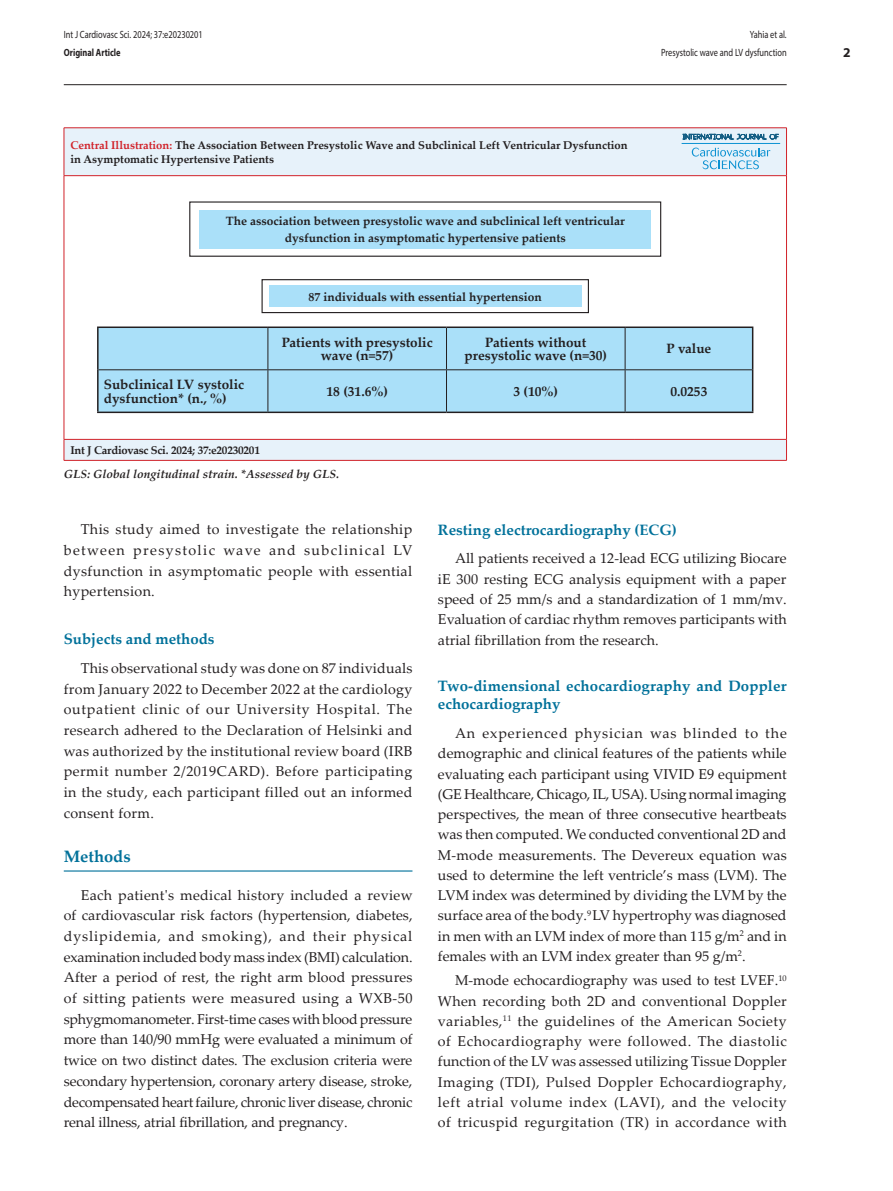
<style>
.page{position:relative;width:893px;height:1191px;background:#fff}
.page>*{position:absolute;margin:0;border:0;box-sizing:border-box;transform-origin:0 0}
._1_-_Titulo-materia{font:700 16.5px "Palatino Linotype";color:#00719a}
._2_-_Sub-titulo{font:700 15px/18px "Palatino Linotype";color:#00719a}
._4_-_Texto-Basico{font:14.25px/20.2px "Palatino Linotype";letter-spacing:.015em;color:#231f20;text-align:justify}
._4_-_Legenda{font:700 13.5px/13.5px "Palatino Linotype";color:#231f20;text-align:center}
.t1{font:700 13.5px "Myriad Pro";color:#231f20}
.t2{font:700 12px/16.2px "Palatino Linotype";color:#231f20;text-align:center}
._7_-_Legenda-figura{font:italic 700 12px "Palatino";color:#231f20}
.TÍTULO_FIGURA_CENTRAL{font:700 11.25px/13.5px "Palatino Linotype";color:#231f20}
.LEGENDA_FIGURA_CENTRAL{font:700 11.25px "Palatino Linotype";letter-spacing:-.02em;color:#231f20}
.t3{font:10.5px "Myriad Pro";color:#231f20;scale:.8 1}
.t4{font:700 10.5px "Myriad Pro";color:#231f20;scale:.8 1}
.s1{color:#d1232a}
</style>
<div class="page">
<hr style="left:64px;top:870px;width:348px;height:1px;background:#00719a">
<svg style="left:65px;top:128px;width:721px;height:332px"></svg>
<hr style="left:786px;top:176px;width:1px;height:263px;background:#d1232a">
<svg style="left:786px;top:440px;width:1px;height:20px"></svg>
<hr style="left:64px;top:176px;width:1px;height:263px;background:#d1232a">
<hr style="left:64px;top:439px;width:570px;height:1px;background:#d1232a">
<svg style="left:64px;top:439px;width:1px;height:21px"></svg>
<hr style="left:634px;top:439px;width:153px;height:1px;background:#d1232a">
<hr style="left:64px;top:460px;width:570px;height:1px;background:#d1232a">
<hr style="left:634px;top:460px;width:153px;height:1px;background:#d1232a">
<hr style="left:64px;top:127px;width:570px;height:1px;background:#d1232a">
<hr style="left:634px;top:127px;width:153px;height:1px;background:#d1232a">
<hr style="left:64px;top:175px;width:570px;height:1px;background:#d1232a">
<hr style="left:634px;top:175px;width:153px;height:1px;background:#d1232a">
<hr style="left:64px;top:128px;width:1px;height:47px;background:#d1232a">
<hr style="left:786px;top:128px;width:1px;height:47px;background:#d1232a">
<svg style="left:683px;top:134px;width:95px;height:5px"></svg>
<hr style="left:682px;top:143px;width:98px;height:1px;background:#0d92d2">
<svg style="left:692px;top:148px;width:78px;height:21px;background:#b7ddf1"></svg>
<div style="left:200px;top:210px;width:451px;height:38px;background:#aae0f9"></div>
<div style="left:189px;top:201px;width:472px;height:56px;border:1px solid #231f20"></div>
<div style="left:269px;top:285px;width:313px;height:22px;background:#aae0f9"></div>
<div style="left:262px;top:279px;width:327px;height:34px;border:1px solid #231f20"></div>
<div style="left:99px;top:328px;width:653px;height:83px;background:#aae0f9"></div>
<hr style="left:97px;top:326px;width:171px;height:2px;background:#231f20">
<hr style="left:97px;top:328px;width:2px;height:42px;background:#231f20">
<hr style="left:268px;top:326px;width:178px;height:2px;background:#231f20">
<hr style="left:446px;top:326px;width:179px;height:2px;background:#231f20">
<hr style="left:625px;top:326px;width:128px;height:2px;background:#231f20">
<hr style="left:752px;top:328px;width:1px;height:42px;background:#231f20">
<hr style="left:97px;top:370px;width:2px;height:41px;background:#231f20">
<hr style="left:752px;top:370px;width:1px;height:41px;background:#231f20">
<hr style="left:97px;top:411px;width:171px;height:2px;background:#231f20">
<hr style="left:268px;top:411px;width:178px;height:2px;background:#231f20">
<hr style="left:446px;top:411px;width:179px;height:2px;background:#231f20">
<hr style="left:625px;top:411px;width:128px;height:2px;background:#231f20">
<hr style="left:268px;top:328px;width:1px;height:41px;background:#231f20">
<hr style="left:446px;top:328px;width:1px;height:41px;background:#231f20">
<hr style="left:625px;top:328px;width:1px;height:41px;background:#231f20">
<hr style="left:99px;top:369px;width:169px;height:1px;background:#231f20">
<hr style="left:268px;top:369px;width:178px;height:1px;background:#231f20">
<hr style="left:268px;top:370px;width:1px;height:41px;background:#231f20">
<hr style="left:446px;top:369px;width:179px;height:1px;background:#231f20">
<hr style="left:446px;top:370px;width:1px;height:41px;background:#231f20">
<hr style="left:625px;top:369px;width:127px;height:1px;background:#231f20">
<hr style="left:625px;top:370px;width:1px;height:41px;background:#231f20">
<hr style="left:64px;top:84px;width:723px;height:1px;background:#231f20">
<p class="t3" style="left:64px;top:28px;width:175px">Int J Cardiovasc Sci. 2024; 37:e20230201</p>
<p class="t3" style="left:750px;top:28px;width:48px">Yahia et al.</p>
<p class="t4" style="left:64px;top:45px;width:73px">Original Article</p>
<p class="t3" style="left:661px;top:46px;width:158px">Presystolic wave and LV dysfunction</p>
<p class="TÍTULO_FIGURA_CENTRAL" style="left:70px;top:138px;width:559px"><span class="s1">Central Illustration:</span> The Association Between Presystolic Wave and Subclinical Left Ventricular Dysfunction in Asymptomatic Hypertensive Patients</p>
<p class="t2" style="left:226px;top:213px;width:400px">The association between presystolic wave and subclinical left ventricular dysfunction in asymptomatic hypertensive patients</p>
<p class="t2" style="left:309px;top:288px;width:235px">87 individuals with essential hypertension</p>
<p class="_4_-_Legenda" style="left:282px;top:335px;width:153px">Patients with presystolic wave (n=57)</p>
<p class="_4_-_Legenda" style="left:464px;top:335px;width:144px">Patients without presystolic wave (n=30)</p>
<p class="_4_-_Legenda" style="left:666px;top:342px;width:46px">P value</p>
<p class="_4_-_Legenda" style="left:104px;top:377px;width:142px;text-align:left">Subclinical LV systolic dysfunction* (n., %)</p>
<p class="_4_-_Legenda" style="left:326px;top:384px;width:63px">18 (31.6%)</p>
<p class="_4_-_Legenda" style="left:513px;top:384px;width:46px">3 (10%)</p>
<p class="_4_-_Legenda" style="left:670px;top:384px;width:39px">0.0253</p>
<p class="LEGENDA_FIGURA_CENTRAL" style="left:70px;top:442px;width:191px">Int J Cardiovasc Sci. 2024; 37:e20230201</p>
<p class="_7_-_Legenda-figura" style="left:64px;top:467px;width:277px">GLS: Global longitudinal strain. *Assessed by GLS.</p>
<p class="_4_-_Texto-Basico" style="left:64px;top:518px;width:350px;line-height:20.7px;text-indent:17px">This study aimed to investigate the relationship between presystolic wave and subclinical LV dysfunction in asymptomatic people with essential hypertension.</p>
<p class="_2_-_Sub-titulo" style="left:64px;top:629px;width:152px">Subjects and methods</p>
<p class="_4_-_Texto-Basico" style="left:64px;top:657px;width:350px;line-height:20.7px;text-indent:17px">This observational study was done on 87 individuals from January 2022 to December 2022 at the cardiology outpatient clinic of our University Hospital. The research adhered to the Declaration of Helsinki and was authorized by the institutional review board (IRB permit number 2/2019CARD). Before participating in the study, each participant filled out an informed consent form.</p>
<p class="_1_-_Titulo-materia" style="left:64px;top:844px;width:68px">Methods</p>
<p class="_4_-_Texto-Basico" style="left:64px;top:884px;width:350px;line-height:20.7px;text-indent:17px">Each patient's medical history included a review of cardiovascular risk factors (hypertension, diabetes, dyslipidemia, and smoking), and their physical examination included body mass index (BMI) calculation.<br>After a period of rest, the right arm blood pressures of sitting patients were measured using a WXB-50 sphygmomanometer. First-time cases with blood pressure more than 140/90 mmHg were evaluated a minimum of twice on two distinct dates. The exclusion criteria were secondary hypertension, coronary artery disease, stroke, decompensated heart failure, chronic liver disease, chronic renal illness, atrial fibrillation, and pregnancy.</p>
<p class="_2_-_Sub-titulo" style="left:438px;top:520px;width:240px">Resting electrocardiography (ECG)</p>
<p class="_4_-_Texto-Basico" style="left:438px;top:548px;width:350px;text-indent:17px">All patients received a 12-lead ECG utilizing Biocare iE 300 resting ECG analysis equipment with a paper speed of 25 mm/s and a standardization of 1 mm/mv.<br>Evaluation of cardiac rhythm removes participants with atrial fibrillation from the research.</p>
<p class="_2_-_Sub-titulo" style="left:438px;top:676px;width:350px">Two-dimensional echocardiography and Doppler echocardiography</p>
<p class="_4_-_Texto-Basico" style="left:438px;top:722px;width:350px;text-indent:17px">An experienced physician was blinded to the demographic and clinical features of the patients while evaluating each participant using VIVID E9 equipment (GE Healthcare, Chicago, IL, USA). Using normal imaging perspectives, the mean of three consecutive heartbeats was then computed. We conducted conventional 2D and M-mode measurements. The Devereux equation was used to determine the left ventricle’s mass (LVM). The LVM index was determined by dividing the LVM by the surface area of the body.<sup>9</sup> LV hypertrophy was diagnosed in men with an LVM index of more than 115 g/m<sup>2</sup> and in females with an LVM index greater than 95 g/m<sup>2</sup>.</p>
<p class="_4_-_Texto-Basico" style="left:438px;top:969px;width:350px;text-indent:17px">M-mode echocardiography was used to test LVEF.<sup>10<br></sup>When recording both 2D and conventional Doppler variables,<sup>11</sup> the guidelines of the American Society of Echocardiography were followed. The diastolic function of the LV was assessed utilizing Tissue Doppler Imaging (TDI), Pulsed Doppler Echocardiography, left atrial volume index (LAVI), and the velocity of tricuspid regurgitation (TR) in accordance with</p>
<p class="t1" style="left:843px;top:44px;width:9px">2</p>
</div>
